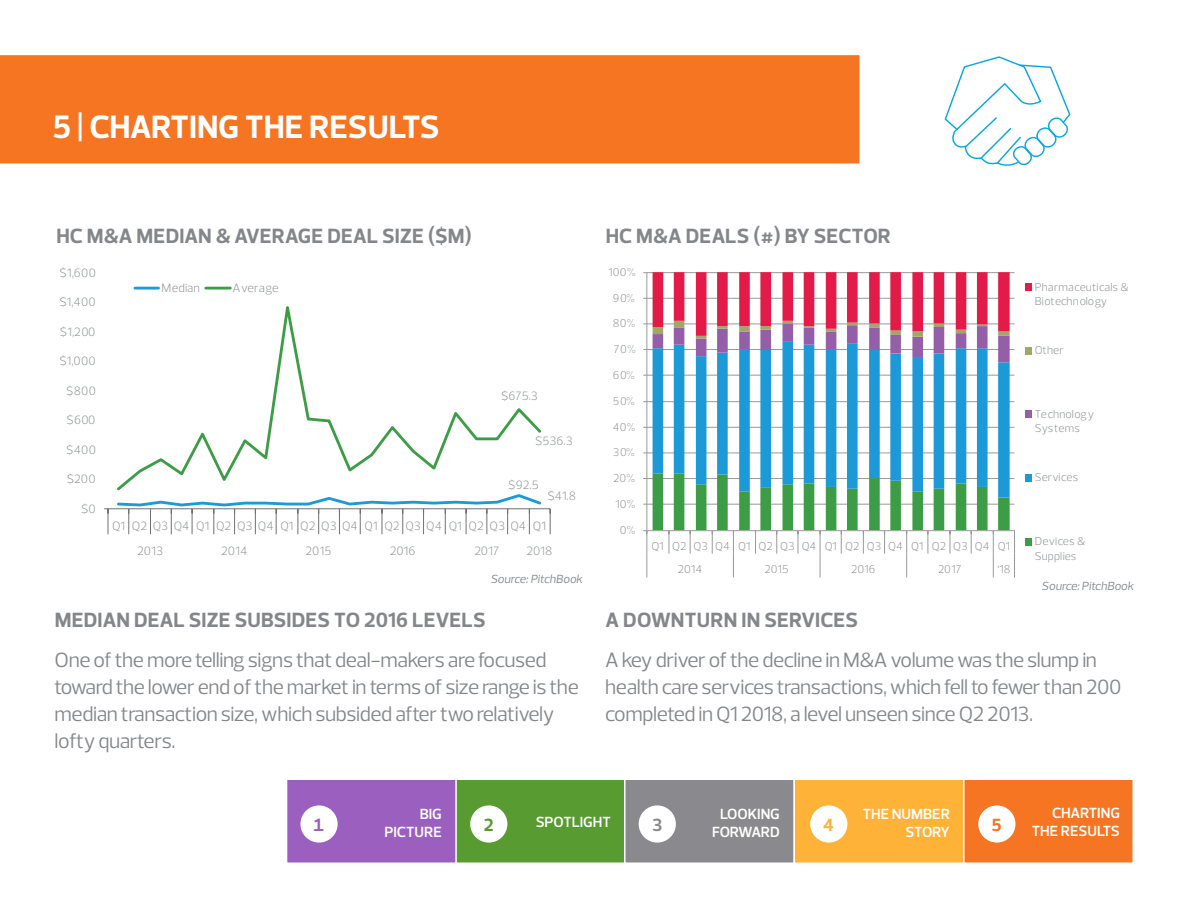
<style>
.page{position:relative;width:1188px;height:918px;background:#fff}
.page>*{position:absolute;margin:0;border:0;box-sizing:border-box;transform-origin:0 0}
.Body_copy{font:700 33px "Prelo";color:#fff}
.Body_copy-2{font:21px/27px "Prelo";letter-spacing:-.02em;color:#848689}
.Body_copy-3{font:700 21px "Prelo";color:#848689}
.t1{font:700 18px "Prelo";color:#f57523}
.t2{font:700 18px "Prelo";color:#9b5fbf}
.t3{font:700 18px "Prelo";color:#589b31}
.t4{font:700 18px "Prelo";color:#8a8a8e}
.t5{font:700 18px "Prelo";color:#ffb238}
.t6{font:600 15px/18px "Prelo";color:#fff;text-align:right}
.t7{font:300 12.3px/25px "Prelo";color:#898c8e}
.Inside_subheading{font:italic 12px "Prelo";color:#848689}
.t8{font:300 11.55px/14.7px "Prelo";letter-spacing:.01em;color:#898c8e}
</style>
<div class="page">
<div style="left:455px;top:778px;width:171px;height:86px;background:#589b31;border:2px solid #fff"></div>
<div style="left:624px;top:778px;width:171px;height:86px;background:#8a8a8e;border:2px solid #fff"></div>
<div style="left:794px;top:778px;width:171px;height:86px;background:#ffb238;border:2px solid #fff"></div>
<div style="left:963px;top:778px;width:171px;height:86px;background:#f57523;border:2px solid #fff"></div>
<div style="left:286px;top:778px;width:171px;height:86px;background:#9b5fbf;border:2px solid #fff"></div>
<div style="left:978px;top:805px;width:37px;height:38px;background:#fff;border-radius:50%"></div>
<div style="left:810px;top:805px;width:37px;height:38px;background:#fff;border-radius:50%"></div>
<div style="left:639px;top:805px;width:37px;height:38px;background:#fff;border-radius:50%"></div>
<div style="left:470px;top:805px;width:37px;height:38px;background:#fff;border-radius:50%"></div>
<div style="left:300px;top:805px;width:38px;height:38px;background:#fff;border-radius:50%"></div>
<div style="left:0;top:55px;width:860px;height:109px;background:#f57523"></div>
<svg style="left:944px;top:56px;width:127px;height:110px"></svg>
<hr style="left:108px;top:508px;width:442px;height:1px;background:#717173">
<svg style="left:550px;top:509px;width:1px;height:25px"></svg>
<svg style="left:104px;top:508px;width:5px;height:26px"></svg>
<svg style="left:115px;top:494px;width:428px;height:40px"></svg>
<svg style="left:117px;top:306px;width:425px;height:185px"></svg>
<hr style="left:135px;top:287px;width:24px;height:3px;background:#1b9ad7">
<hr style="left:206px;top:287px;width:24px;height:3px;background:#3d9d46">
<hr style="left:647px;top:272px;width:368px;height:1px;background:#999">
<hr style="left:647px;top:298px;width:368px;height:1px;background:#999">
<hr style="left:647px;top:323px;width:368px;height:1px;background:#999">
<hr style="left:647px;top:349px;width:368px;height:1px;background:#999">
<hr style="left:647px;top:375px;width:368px;height:1px;background:#999">
<hr style="left:647px;top:401px;width:368px;height:1px;background:#999">
<hr style="left:647px;top:427px;width:368px;height:1px;background:#999">
<hr style="left:647px;top:452px;width:368px;height:1px;background:#999">
<hr style="left:647px;top:478px;width:368px;height:1px;background:#999">
<hr style="left:647px;top:504px;width:368px;height:1px;background:#999">
<svg style="left:653px;top:362px;width:357px;height:112px"></svg>
<svg style="left:653px;top:272px;width:357px;height:90px"></svg>
<hr style="left:646px;top:273px;width:1px;height:258px;background:#999">
<hr style="left:647px;top:530px;width:368px;height:1px;background:#999">
<svg style="left:653px;top:474px;width:362px;height:104px"></svg>
<svg style="left:643px;top:530px;width:4px;height:48px"></svg>
<div style="left:1026px;top:284px;width:6px;height:7px;background:#e41b48"></div>
<div style="left:1026px;top:347px;width:6px;height:7px;background:#a2a669"></div>
<div style="left:1026px;top:411px;width:6px;height:7px;background:#945fa8"></div>
<div style="left:1026px;top:475px;width:6px;height:7px;background:#1b9ad7"></div>
<div style="left:1026px;top:538px;width:6px;height:7px;background:#3d9d46"></div>
<p class="Body_copy" style="left:53px;top:106px;width:389px">5 | CHARTING THE RESULTS</p>
<p class="Body_copy-3" style="left:56px;top:223px;width:417px">HC M&amp;A MEDIAN &amp; AVERAGE DEAL SIZE ($M)</p>
<p class="t7" style="left:60px;top:260px;width:38px">$1,600</p>
<p class="t7" style="left:59px;top:290px;width:38px">$1,400</p>
<p class="t7" style="left:60px;top:319px;width:37px">$1,200</p>
<p class="t7" style="left:59px;top:349px;width:38px">$1,000</p>
<p class="t7" style="left:66px;top:378px;width:31px">$800</p>
<p class="t7" style="left:66px;top:408px;width:30px">$600</p>
<p class="t7" style="left:66px;top:437px;width:31px">$400</p>
<p class="t7" style="left:67px;top:467px;width:30px">$200</p>
<p class="t7" style="left:81px;top:496px;width:16px">$0</p>
<p class="t7" style="left:162px;top:275px;width:40px">Median</p>
<p class="t7" style="left:233px;top:275px;width:48px">Average</p>
<p class="t7" style="left:501px;top:383px;width:38px">$675.3</p>
<p class="t7" style="left:535px;top:429px;width:39px">$536.3</p>
<p class="t7" style="left:508px;top:472px;width:32px">$92.5</p>
<p class="t7" style="left:548px;top:484px;width:30px">$41.8</p>
<p class="t7" style="left:137px;top:513px;width:410px;text-indent:-25px">Q1 Q2 Q3 Q4 Q1 Q2 Q3 Q4 Q1 Q2 Q3 Q4 Q1 Q2 Q3 Q4 Q1 Q2 Q3 Q4 Q1<br>2013</p>
<p class="t7" style="left:221px;top:538px;width:28px">2014</p>
<p class="t7" style="left:306px;top:538px;width:27px">2015</p>
<p class="t7" style="left:390px;top:538px;width:27px">2016</p>
<p class="t7" style="left:474px;top:538px;width:27px">2017</p>
<p class="t7" style="left:526px;top:538px;width:28px">2018</p>
<p class="Inside_subheading" style="left:490px;top:572px;width:94px">Source: PitchBook</p>
<p class="Body_copy-3" style="left:55px;top:607px;width:432px">MEDIAN DEAL SIZE SUBSIDES TO 2016 LEVELS</p>
<p class="Body_copy-2" style="left:55px;top:647px;width:526px">One of the more telling signs that deal-makers are focused toward the lower end of the market in terms of size range is the median transaction size, which subsided after two relatively lofty quarters.</p>
<p class="Body_copy-3" style="left:606px;top:223px;width:287px">HC M&amp;A DEALS (#) BY SECTOR</p>
<p class="t8" style="left:609px;top:265px;width:29px">100%</p>
<p class="t8" style="left:613px;top:290px;width:23px">90%</p>
<p class="t8" style="left:613px;top:316px;width:24px">80%</p>
<p class="t8" style="left:614px;top:342px;width:23px">70%</p>
<p class="t8" style="left:613px;top:368px;width:23px">60%</p>
<p class="t8" style="left:613px;top:394px;width:23px">50%</p>
<p class="t8" style="left:613px;top:419px;width:24px">40%</p>
<p class="t8" style="left:613px;top:445px;width:23px">30%</p>
<p class="t8" style="left:613px;top:471px;width:23px">20%</p>
<p class="t8" style="left:615px;top:497px;width:22px">10%</p>
<p class="t8" style="left:620px;top:523px;width:17px">0%</p>
<p class="t8" style="left:678px;top:534px;width:334px;line-height:23.4px;text-indent:-26px">Q1 Q2 Q3 Q4 Q1 Q2 Q3 Q4 Q1 Q2 Q3 Q4 Q1 Q2 Q3 Q4 Q1<br>2014</p>
<p class="t8" style="left:765px;top:562px;width:26px">2015</p>
<p class="t8" style="left:851px;top:562px;width:26px">2016</p>
<p class="t8" style="left:938px;top:562px;width:25px">2017</p>
<p class="t8" style="left:997px;top:562px;width:15px">‘18</p>
<p class="t8" style="left:1035px;top:279px;width:95px">Pharmaceuticals &amp;<br>Biotechnology</p>
<p class="t8" style="left:1035px;top:343px;width:30px">Other</p>
<p class="t8" style="left:1035px;top:407px;width:61px">Technology<br>Systems</p>
<p class="t8" style="left:1035px;top:470px;width:45px">Services</p>
<p class="t8" style="left:1035px;top:534px;width:52px">Devices &amp;<br>Supplies</p>
<p class="Inside_subheading" style="left:1042px;top:578px;width:94px">Source: PitchBook</p>
<p class="Body_copy-3" style="left:605px;top:607px;width:254px">A DOWNTURN IN SERVICES</p>
<p class="Body_copy-2" style="left:605px;top:647px;width:518px">A key driver of the decline in M&amp;A volume was the slump in health care services transactions, which fell to fewer than 200 completed in Q1 2018, a level unseen since Q2 2013.</p>
<p class="t6" style="left:385px;top:805px;width:59px">BIG<br>PICTURE</p>
<p class="t6" style="left:536px;top:813px;width:77px">SPOTLIGHT</p>
<p class="t6" style="left:712px;top:805px;width:69px;text-align:center">LOOKING<br>FORWARD</p>
<p class="t6" style="left:863px;top:805px;width:89px">THE NUMBER<br>STORY</p>
<p class="t6" style="left:1032px;top:804px;width:90px">CHARTING<br>THE RESULTS</p>
<p class="t2" style="left:314px;top:814px;width:12px">1</p>
<p class="t3" style="left:484px;top:814px;width:11px">2</p>
<p class="t4" style="left:652px;top:813px;width:12px">3</p>
<p class="t5" style="left:823px;top:814px;width:12px">4</p>
<p class="t1" style="left:992px;top:814px;width:12px">5</p>
</div>
